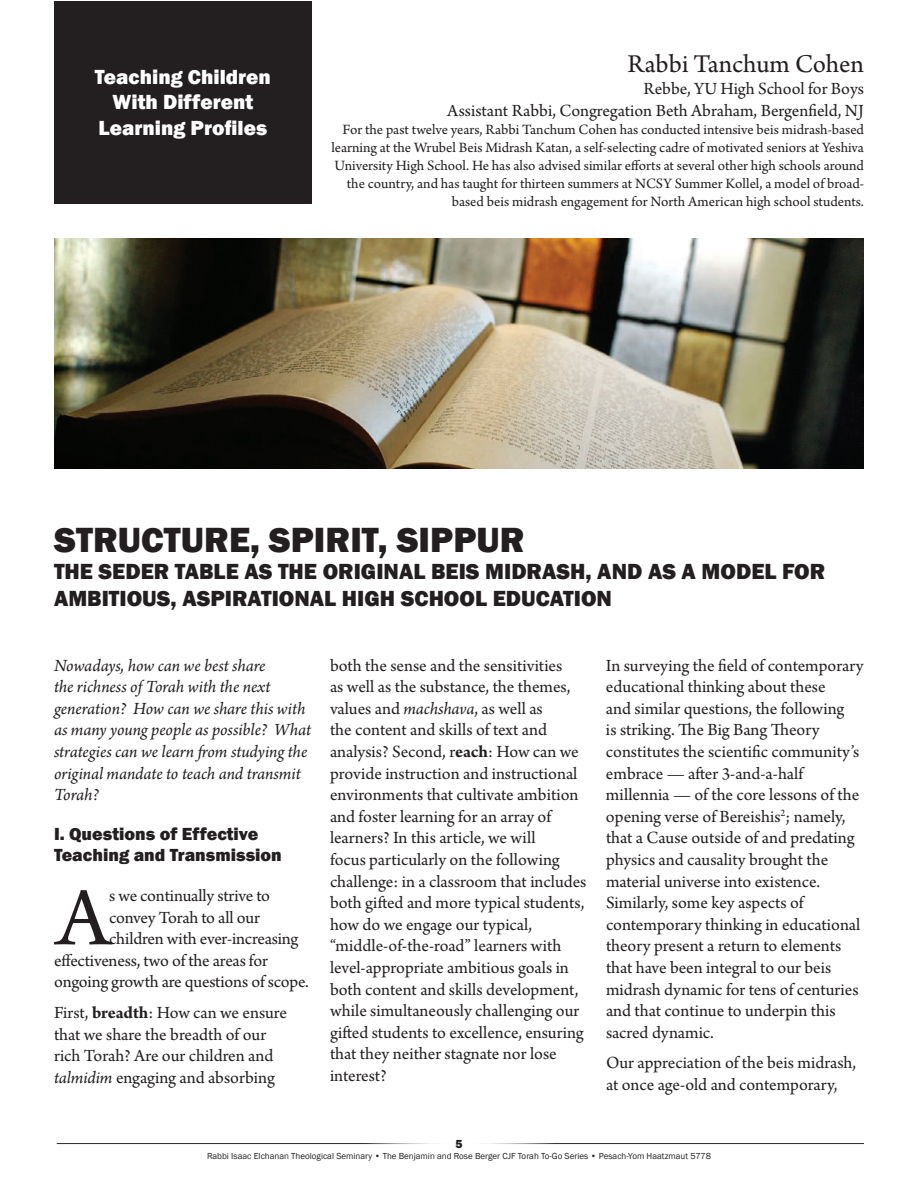
<style>
.page{position:relative;width:918px;height:1188px;background:#fff}
.page>*{position:absolute;margin:0;border:0;box-sizing:border-box;transform-origin:0 0}
.Opening_Paragraph{font:87.9px "Arno Pro";color:#231f20}
.Article_Title{font:800 36px "Franklin Gothic";color:#231f20}
.t1{font:27px "Arno Pro";letter-spacing:-.005em;color:#231f20}
.Article_Title-2{font:800 22.5px/27px "Franklin Gothic";color:#231f20}
.t2{font:800 21px "Franklin Gothic";color:#fff}
.Paragraph{font:18px/21.6px "Arno Pro";color:#231f20}
.English_Quote{font:italic 18px/21.6px "Arno Pro";letter-spacing:-.005em;color:#231f20}
.Opening_Paragraph-2{font:18px "Arno Pro";letter-spacing:-.01em;color:#231f20}
.Subtitle{font:800 18px/21.6px "Franklin Gothic";color:#231f20}
.Endnotes{font:15px/18px "Arno Pro";color:#231f20;text-align:right}
.t3{font:800 12px "Franklin Gothic";color:#231f20}
.t4{font:9px "Franklin Gothic";color:#231f20}
.s1{font-weight:700}
.s2{font-style:italic}
</style>
<div class="page">
<hr style="left:465px;top:1143px;width:399px;height:1px;background:#231f20">
<hr style="left:57px;top:1143px;width:398px;height:1px;background:#231f20">
<img style="left:54px;top:238px;width:810px;height:231px">
<div style="left:54px;top:1px;width:258px;height:202px;background:#231f20"></div>
<p class="t2" style="left:95px;top:64px;width:178px">Teaching Children</p>
<p class="t2" style="left:113px;top:89px;width:142px">With Different</p>
<p class="t2" style="left:99px;top:114px;width:170px">Learning Profiles</p>
<p class="t1" style="left:627px;top:49px;width:238px">Rabbi Tanchum Cohen</p>
<p class="Paragraph" style="left:644px;top:79px;width:222px">Rebbe, YU High School for Boys</p>
<p class="Paragraph" style="left:447px;top:100px;width:418px">Assistant Rabbi, Congregation Beth Abraham, Bergenfield, NJ</p>
<p class="Endnotes" style="left:332px;top:121px;width:534px">For the past twelve years, Rabbi Tanchum Cohen has conducted intensive beis midrash-based learning at the Wrubel Beis Midrash Katan, a self-selecting cadre of motivated seniors at Yeshiva University High School. He has also advised similar efforts at several other high schools around the country, and has taught for thirteen summers at NCSY Summer Kollel, a model of broad&shy;based beis midrash engagement for North American high school students.</p>
<p class="Article_Title" style="left:54px;top:517px;width:472px">STRUCTURE, SPIRIT, SIPPUR</p>
<p class="Article_Title-2" style="left:54px;top:558px;width:773px">THE SEDER TABLE AS THE ORIGINAL BEIS MIDRASH, AND AS A MODEL FOR<br>AMBITIOUS, ASPIRATIONAL HIGH SCHOOL EDUCATION</p>
<p class="English_Quote" style="left:54px;top:655px;width:259px">Nowadays, how can we best share<br>the richness of Torah with the next generation? How can we share this with as many young people as possible? What strategies can we learn from studying the original mandate to teach and transmit<br>Torah?</p>
<p class="Subtitle" style="left:54px;top:823px;width:229px">I. Questions of Effective<br>Teaching and Transmission</p>
<p class="Opening_Paragraph" style="left:56px;top:868px;width:55px">A</p>
<p class="Opening_Paragraph-2" style="left:109px;top:885px;width:162px">s we continually strive to</p>
<p class="Opening_Paragraph-2" style="left:109px;top:907px;width:152px">convey Torah to all our</p>
<p class="Opening_Paragraph-2" style="left:109px;top:929px;width:191px">children with ever-increasing</p>
<p class="Opening_Paragraph-2" style="left:54px;top:950px;width:216px">effectiveness, two of the areas for</p>
<p class="Opening_Paragraph-2" style="left:54px;top:972px;width:256px">ongoing growth are questions of scope.</p>
<p class="Paragraph" style="left:54px;top:1003px;width:235px">First, <span class="s1">breadth</span>: How can we ensure that we share the breadth of our rich Torah? Are our children and <span class="s2">talmidim</span> engaging and absorbing</p>
<p class="Paragraph" style="left:330px;top:655px;width:258px">both the sense and the sensitivities<br>as well as the substance, the themes, values and <span class="s2">machshava</span>, as well as<br>the content and skills of text and analysis? Second, r<span class="s1">each</span>: How can we provide instruction and instructional environments that cultivate ambition and foster learning for an array of learners? In this article, we will<br>focus particularly on the following challenge: in a classroom that includes both gifted and more typical students, how do we engage our typical, “middle-of-the-road” learners with level-appropriate ambitious goals in both content and skills development, while simultaneously challenging our gifted students to excellence, ensuring that they neither stagnate nor lose interest?</p>
<p class="Paragraph" style="left:606px;top:655px;width:259px">In surveying the field of contemporary educational thinking about these<br>and similar questions, the following<br>is striking. The Big Bang Theory constitutes the scientific community’s embrace — after 3-and-a-half millennia — of the core lessons of the opening verse of Bereishis<sup>2</sup>; namely, that a Cause outside of and predating physics and causality brought the material universe into existence.<br>Similarly, some key aspects of contemporary thinking in educational theory present a return to elements that have been integral to our beis midrash dynamic for tens of centuries and that continue to underpin this sacred dynamic.</p>
<p class="Paragraph" style="left:606px;top:1053px;width:252px">Our appreciation of the beis midrash, at once age-old and contemporary,</p>
<p class="t3" style="left:455px;top:1137px;width:9px">5</p>
<p class="t4" style="left:207px;top:1151px;width:505px">Rabbi Isaac Elchanan Theological Seminary • The Benjamin and Rose Berger CJF Torah To-Go Series • Pesach-Yom Haatzmaut 5778</p>
</div>
